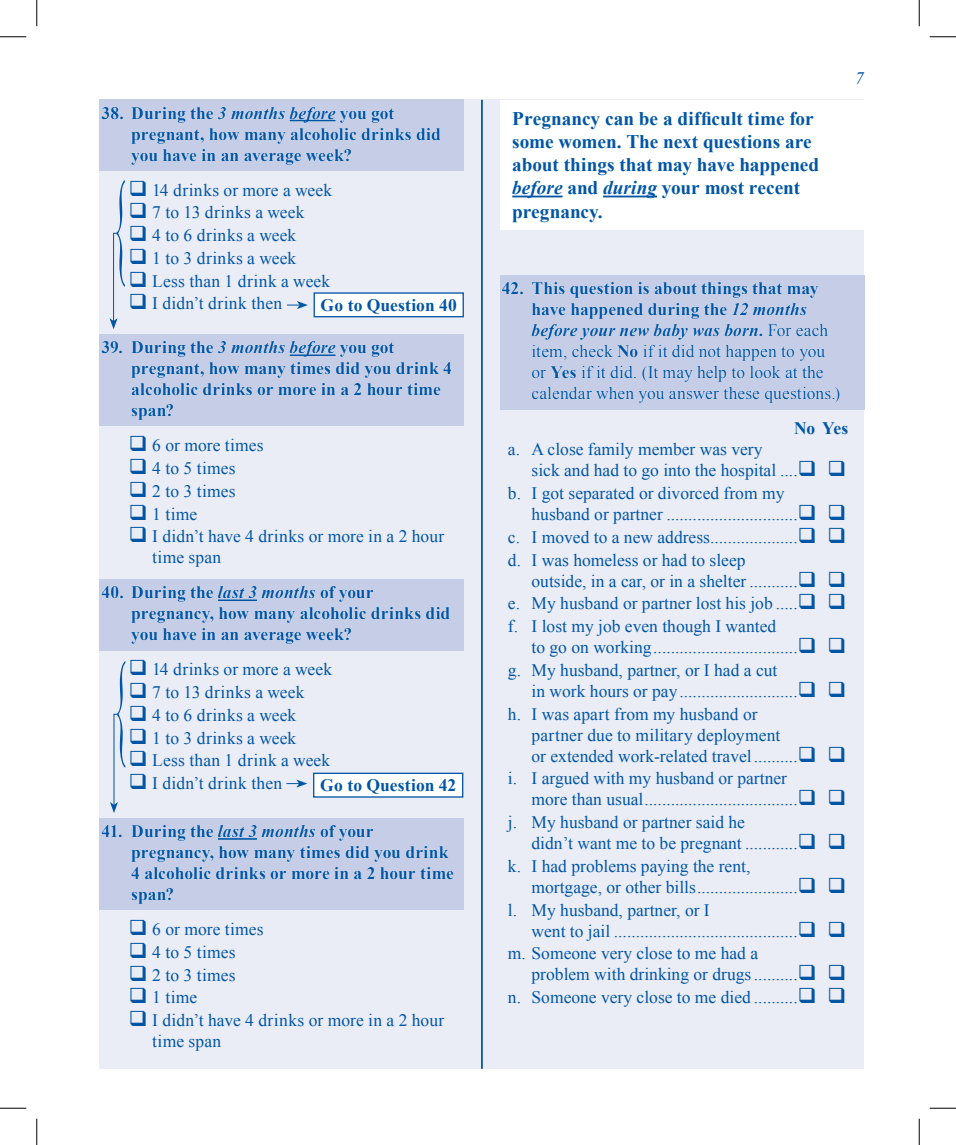
<style>
.page{position:relative;width:956px;height:1145px;background:#fff}
.page>*{position:absolute;margin:0;border:0;box-sizing:border-box;transform-origin:0 0}
.t1{font:700 19.25px/23.1px "Times New Roman";color:#0155a5}
.t2{font:17.5px/22.8px "Times New Roman";color:#0155a5}
.t3{font:700 17.5px/21px "Times New Roman";letter-spacing:.005em;color:#0155a5}
.t4{font:17.5px/22.8px "Times New Roman";letter-spacing:.02em;color:#0155a5}
.t5{font:italic 17.5px "Times New Roman";color:#0155a5}
.s1{font-style:italic}
.s2{font-weight:700}
.s3{font-weight:700;font-style:italic}
</style>
<div class="page">
<div style="left:100px;top:100px;width:764px;height:968px;background:#eaedf6"></div>
<hr style="left:481px;top:100px;width:2px;height:968px;background:#0155a5">
<div style="left:100px;top:100px;width:364px;height:71px;background:#c6cde7"></div>
<div style="left:314px;top:293px;width:149px;height:24px;background:#fff"></div>
<div style="left:313px;top:292px;width:151px;height:25px;border:1px solid #0155a5"></div>
<svg style="left:287px;top:301px;width:21px;height:8px"></svg>
<div style="left:100px;top:334px;width:364px;height:92px;background:#c6cde7"></div>
<div style="left:100px;top:579px;width:364px;height:72px;background:#c6cde7"></div>
<div style="left:314px;top:773px;width:148px;height:24px;background:#fff"></div>
<div style="left:313px;top:772px;width:150px;height:25px;border:1px solid #0155a5"></div>
<svg style="left:286px;top:779px;width:21px;height:8px"></svg>
<div style="left:100px;top:818px;width:364px;height:92px;background:#c6cde7"></div>
<div style="left:500px;top:100px;width:364px;height:130px;background:#fff"></div>
<hr style="left:512px;top:196px;width:50px;height:1px;background:#0155a5">
<hr style="left:603px;top:196px;width:54px;height:1px;background:#0155a5">
<div style="left:500px;top:275px;width:364px;height:135px;background:#c6cde7"></div>
<svg style="left:0;top:36px;width:26px;height:1px"></svg>
<svg style="left:929px;top:36px;width:27px;height:1px"></svg>
<svg style="left:0;top:1107px;width:26px;height:1px"></svg>
<svg style="left:929px;top:1107px;width:27px;height:1px"></svg>
<svg style="left:36px;top:0;width:1px;height:26px"></svg>
<svg style="left:36px;top:1118px;width:1px;height:26px"></svg>
<svg style="left:918px;top:0;width:1px;height:26px"></svg>
<svg style="left:918px;top:1118px;width:1px;height:26px"></svg>
<svg style="left:109px;top:180px;width:16px;height:149px"></svg>
<svg style="left:110px;top:661px;width:16px;height:152px"></svg>
<p class="t3" style="left:131px;top:102px;width:311px;text-indent:-30px">38. During the <span class="s1">3 months before</span> you got pregnant, how many alcoholic drinks did you have in an average week?</p>
<p class="t4" style="left:152px;top:178px;width:181px">14 drinks or more a week<br>7 to 13 drinks a week<br>4 to 6 drinks a week<br>1 to 3 drinks a week<br>Less than 1 drink a week<br>I didn’t drink then</p>
<p class="t3" style="left:320px;top:294px;width:138px">Go to Question 40</p>
<p class="t3" style="left:131px;top:336px;width:322px;text-indent:-30px">39. During the <span class="s1">3 months before</span> you got pregnant, how many times did you drink 4 alcoholic drinks or more in a 2 hour time span?</p>
<p class="t2" style="left:152px;top:433px;width:293px">6 or more times<br>4 to 5 times<br>2 to 3 times<br>1 time<br>I didn’t have 4 drinks or more in a 2 hour</p>
<p class="t2" style="left:152px;top:545px;width:70px">time span</p>
<p class="t3" style="left:131px;top:581px;width:320px;text-indent:-30px">40. During the <span class="s1">last 3 months</span> of your pregnancy, how many alcoholic drinks did you have in an average week?</p>
<p class="t4" style="left:152px;top:657px;width:181px">14 drinks or more a week<br>7 to 13 drinks a week<br>4 to 6 drinks a week<br>1 to 3 drinks a week<br>Less than 1 drink a week<br>I didn’t drink then</p>
<p class="t3" style="left:320px;top:774px;width:137px">Go to Question 42</p>
<p class="t3" style="left:131px;top:820px;width:324px;text-indent:-30px">41. During the <span class="s1">last 3 months</span> of your pregnancy, how many times did you drink<br>4 alcoholic drinks or more in a 2 hour time span?</p>
<p class="t2" style="left:152px;top:917px;width:293px">6 or more times<br>4 to 5 times<br>2 to 3 times<br>1 time<br>I didn’t have 4 drinks or more in a 2 hour</p>
<p class="t2" style="left:152px;top:1029px;width:70px">time span</p>
<p class="t1" style="left:512px;top:106px;width:308px">Pregnancy can be a difficult time for some women. The next questions are about things that may have happened <span class="s1">before</span> and <span class="s1">during</span> your most recent pregnancy.</p>
<p class="t5" style="left:855px;top:66px;width:10px">7</p>
<p class="t2" style="left:531px;top:277px;width:310px;line-height:21px;text-indent:-30px"><span class="s2">42. This question is about things that may have happened during the</span> <span class="s3">12 months before your new baby was born</span><span class="s2">.</span> For each item, check <span class="s2">No</span> if it did not happen to you or <span class="s2">Yes</span> if it did. (It may help to look at the calendar when you answer these questions.)</p>
<p class="t3" style="left:794px;top:417px;width:56px">No Yes</p>
<p class="t2" style="left:531px;top:438px;width:312px;line-height:21px;text-indent:-24px">a. A close family member was very<br>sick and had to go into the hospital ....❑ ❑</p>
<p class="t2" style="left:531px;top:482px;width:312px;line-height:21px;text-indent:-24px">b. I got separated or divorced from my husband or partner ..............................❑ ❑</p>
<p class="t2" style="left:508px;top:525px;width:336px">c. I moved to a new address....................❑ ❑ d. I was homeless or had to sleep</p>
<p class="t2" style="left:508px;top:569px;width:336px;text-align:justify;text-indent:24px">outside, in a car, or in a shelter ...........❑ ❑ e. My husband or partner lost his job .....❑ ❑ f. I lost my job even though I wanted</p>
<p class="t2" style="left:508px;top:635px;width:336px;text-indent:24px">to go on working.................................❑ ❑ g. My husband, partner, or I had a cut</p>
<p class="t2" style="left:508px;top:679px;width:336px;text-indent:24px">in work hours or pay...........................❑ ❑ h. I was apart from my husband or</p>
<p class="t2" style="left:531px;top:723px;width:312px;line-height:21px">partner due to military deployment<br>or extended work-related travel..........❑ ❑</p>
<p class="t2" style="left:531px;top:767px;width:312px;line-height:21px;text-indent:-24px">i. I argued with my husband or partner<br>more than usual...................................❑ ❑</p>
<p class="t2" style="left:531px;top:811px;width:312px;line-height:21px;text-indent:-24px">j. My husband or partner said he<br>didn’t want me to be pregnant ............❑ ❑</p>
<p class="t2" style="left:531px;top:855px;width:312px;line-height:21px;text-indent:-24px">k. I had problems paying the rent,<br>mortgage, or other bills.......................❑ ❑</p>
<p class="t2" style="left:531px;top:898px;width:312px;line-height:21px;text-indent:-24px">l. My husband, partner, or I<br>went to jail ..........................................❑ ❑</p>
<p class="t2" style="left:531px;top:942px;width:312px;line-height:21px;text-indent:-24px">m. Someone very close to me had a<br>problem with drinking or drugs..........❑ ❑</p>
<p class="t2" style="left:508px;top:985px;width:336px">n. Someone very close to me died ..........❑ ❑</p>
</div>
